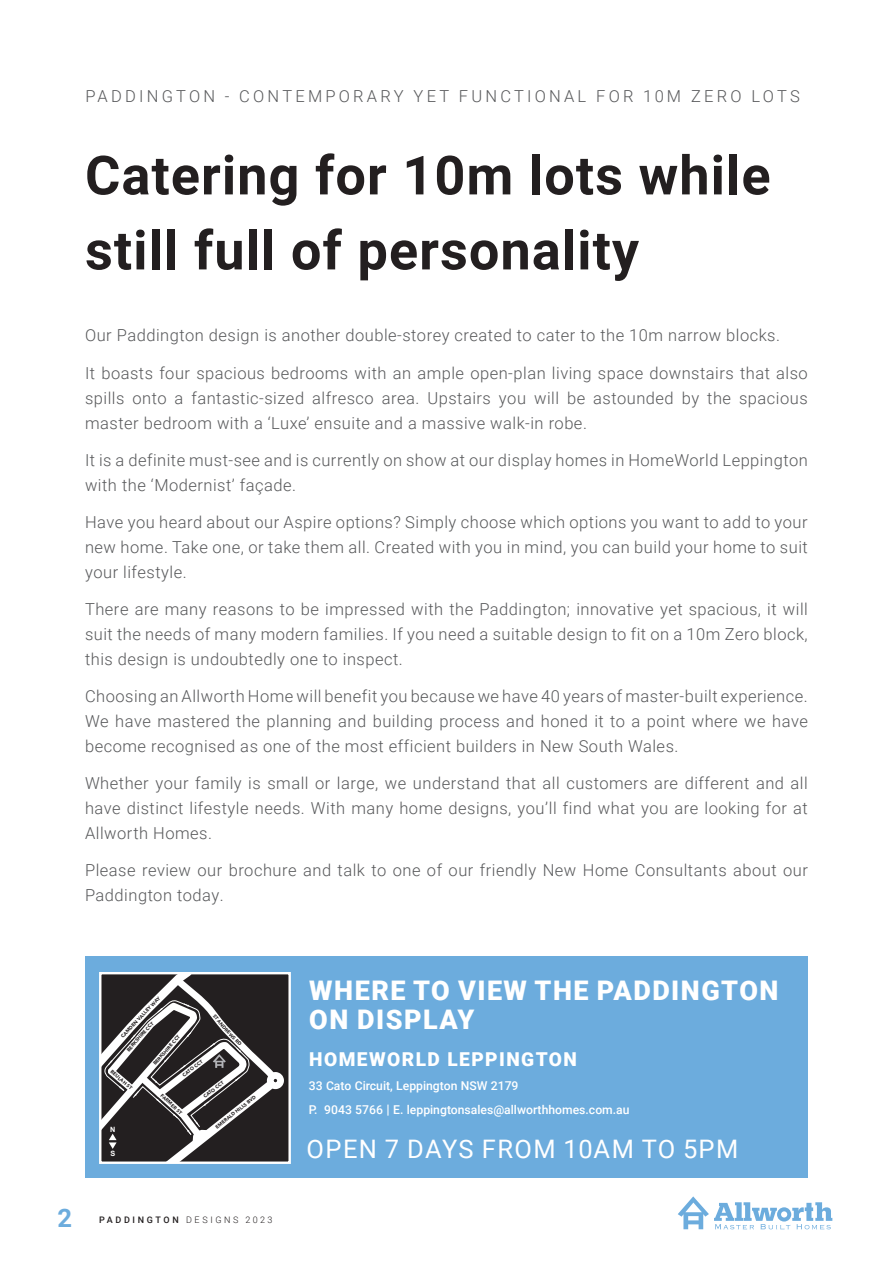
<style>
.page{position:relative;width:893px;height:1263px;background:#fff}
.page>*{position:absolute;margin:0;border:0;box-sizing:border-box;transform-origin:0 0}
.t1{font:700 54px/75px "Roboto";letter-spacing:.02em;color:#231f20}
.t2{font:900 27px/29.4px "Roboto";letter-spacing:.055em;color:#fff}
.t3{font:25.5px "Roboto";letter-spacing:.055em;color:#fff}
.t4{font:700 25.5px "Roboto";color:#6cacdd}
.t5{font:900 19.2px "Roboto";letter-spacing:.075em;color:#fff}
.t6{font:300 16.5px/24.8px "Roboto";letter-spacing:.03em;color:#57585a;text-align:justify}
.t7{font:300 16.5px "Roboto";letter-spacing:.195em;color:#57585a}
.t8{font:500 12.15px "Roboto";color:#fff}
.t9{font:300 9px "Roboto";letter-spacing:.295em;color:#231f20}
.t10{font:700 7.2px "Arial";color:#fff}
.t11{font:900 4.8px "Avenir LT Std";color:#231f20}
.s1{font-weight:500}
.s2{font-size:13.05px}
</style>
<div class="page">
<svg style="left:678px;top:1196px;width:154px;height:33px"></svg>
<div style="left:85px;top:957px;width:723px;height:221px;background:#6cacdd"></div>
<div style="left:100px;top:973px;width:190px;height:189px;background:#231f20"></div>
<div style="left:267px;top:1072px;width:17px;height:17px;border:7px solid #fff;border-radius:50%"></div>
<div style="left:99px;top:972px;width:192px;height:192px;border:2px solid #fff"></div>
<svg style="left:100px;top:973px;width:182px;height:189px"></svg>
<p class="t7" style="left:85px;top:85px;width:716px">PADDINGTON - CONTEMPORARY YET FUNCTIONAL FOR 10M ZERO LOTS</p>
<p class="t1" style="left:85px;top:136px;width:687px">Catering for 10m lots while still full of personality</p>
<p class="t6" style="left:85px;top:323px;width:696px">Our Paddington design is another double-storey created to cater to the 10m narrow blocks.</p>
<p class="t6" style="left:85px;top:360px;width:724px">It boasts four spacious bedrooms with an ample open-plan living space downstairs that also spills onto a fantastic-sized alfresco area. Upstairs you will be astounded by the spacious master bedroom with a ‘Luxe’ ensuite and a massive walk-in robe.</p>
<p class="t6" style="left:85px;top:447px;width:724px">It is a definite must-see and is currently on show at our display homes in HomeWorld Leppington with the ‘Modernist’ façade.</p>
<p class="t6" style="left:85px;top:509px;width:724px">Have you heard about our Aspire options? Simply choose which options you want to add to your new home. Take one, or take them all. Created with you in mind, you can build your home to suit your lifestyle.</p>
<p class="t6" style="left:85px;top:596px;width:724px">There are many reasons to be impressed with the Paddington; innovative yet spacious, it will suit the needs of many modern families. If you need a suitable design to fit on a 10m Zero block, this design is undoubtedly one to inspect.</p>
<p class="t6" style="left:85px;top:683px;width:724px">Choosing an Allworth Home will benefit you because we have 40 years of master-built experience.<br>We have mastered the planning and building process and honed it to a point where we have become recognised as one of the most efficient builders in New South Wales.</p>
<p class="t6" style="left:85px;top:770px;width:724px">Whether your family is small or large, we understand that all customers are different and all have distinct lifestyle needs. With many home designs, you’ll find what you are looking for at Allworth Homes.</p>
<p class="t6" style="left:85px;top:857px;width:724px">Please review our brochure and talk to one of our friendly New Home Consultants about our<br>Paddington today.</p>
<p class="t11" style="left:144px;top:1009px;width:20px;rotate:-45deg">EY WAY</p>
<p class="t11" style="left:128px;top:1026px;width:20px;rotate:-47deg">DEN VA</p>
<p class="t11" style="left:126px;top:1049px;width:37px;rotate:-49deg">BERKSHIRE CC</p>
<p class="t11" style="left:152px;top:1062px;width:39px;rotate:-49deg">BERKSHIRE CCT</p>
<p class="t11" style="left:113px;top:1069px;width:28px;rotate:40deg">BEULAH ST</p>
<p class="t11" style="left:227px;top:1027px;width:24px;rotate:46deg">REWS RD</p>
<p class="t11" style="left:181px;top:1073px;width:26px;rotate:-38deg">CATO CCT</p>
<p class="t11" style="left:202px;top:1095px;width:26px;rotate:-38deg">CATO CCT</p>
<p class="t11" style="left:163px;top:1093px;width:29px;rotate:42deg">FARMER ST</p>
<p class="t11" style="left:214px;top:1125px;width:52px;rotate:-38deg">EMERALD HILLS BVD</p>
<p class="t10" style="left:110px;top:1124px;width:7px">N</p>
<p class="t10" style="left:110px;top:1148px;width:6px">S</p>
<h3 class="t4" style="left:58px;top:1200px;width:16px">2</h3>
<p class="t9" style="left:99px;top:1213px;width:175px"><span class="s1">PADDINGTON</span> DESIGNS 2023</p>
<p class="t2" style="left:309px;top:974px;width:471px">WHERE TO VIEW THE PADDINGTON<br>ON DISPLAY</p>
<p class="t5" style="left:309px;top:1046px;width:269px">HOMEWORLD LEPPINGTON</p>
<p class="t8" style="left:309px;top:1077px;width:211px">33 Cato Circuit, Leppington NSW 2179</p>
<p class="t8" style="left:309px;top:1101px;width:322px">P. 9043 5766 <span class="s2">|</span> E. leppingtonsales@allworthhomes.com.au</p>
<p class="t3" style="left:307px;top:1131px;width:433px">OPEN 7 DAYS FROM 10AM TO 5PM</p>
</div>
